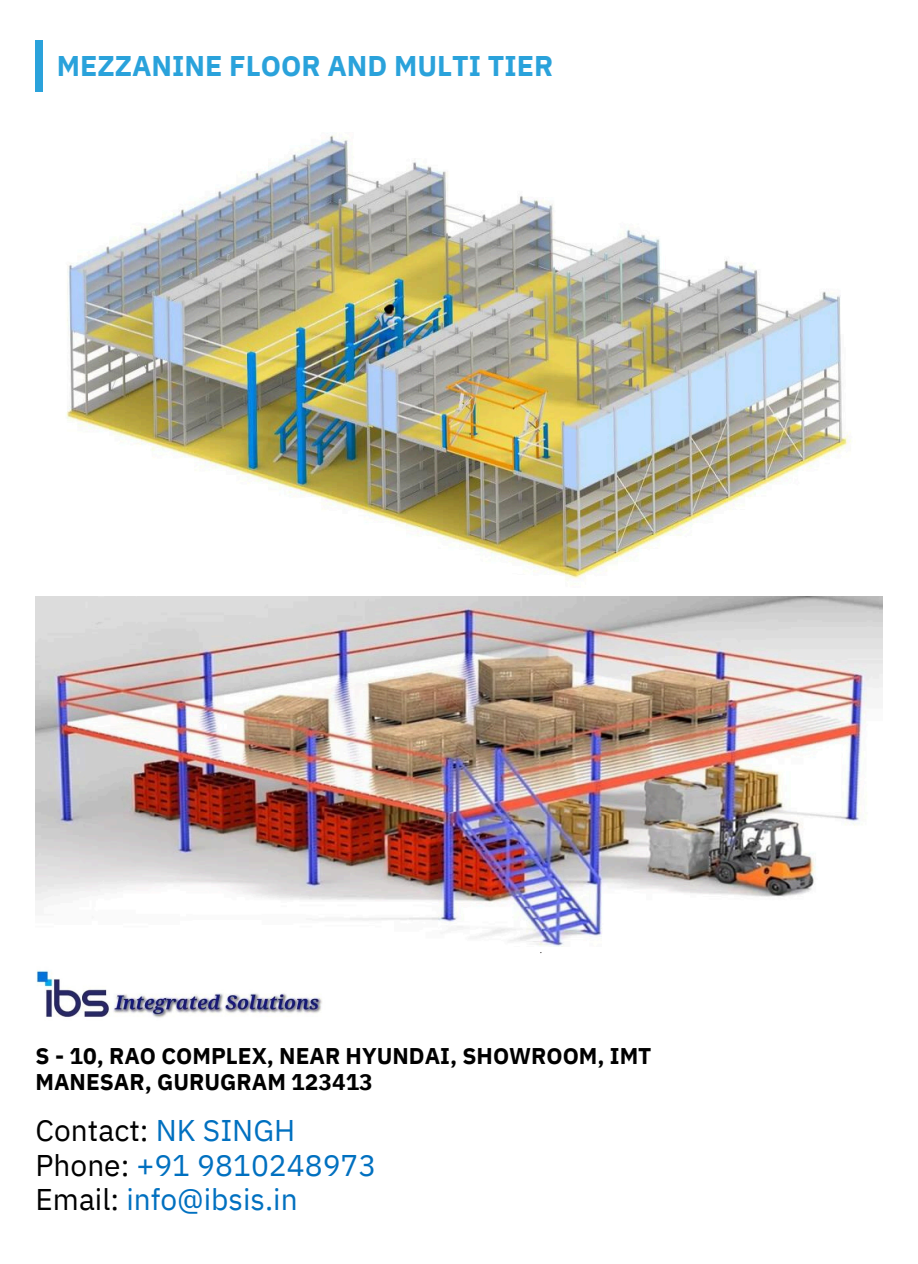
<style>
.page{position:relative;width:918px;height:1264px;background:#fff}
.page>*{position:absolute;margin:0;border:0;box-sizing:border-box;transform-origin:0 0}
.t1{font:29.85px/33.8px "IBM Plex Sans";color:#0070c0}
.t2{font:29.85px "IBM Plex Sans";color:#000}
.t3{font:700 28.5px "IBM Plex Sans";color:#2aa2db}
.t4{font:700 22.65px/25.8px "IBM Plex Sans";color:#000}
.t5{font:italic 9px "IBM Plex Sans";color:#231f20}
.s1{color:#0070c0}
.s2{color:#000}
</style>
<div class="page">
<div style="left:36px;top:40px;width:7px;height:51px;background:#2aa2db"></div>
<img style="left:66px;top:135px;width:785px;height:449px">
<img style="left:36px;top:596px;width:847px;height:350px">
<img style="left:36px;top:970px;width:286px;height:48px">
<p class="t3" style="left:57px;top:47px;width:498px">MEZZANINE FLOOR AND MULTI TIER</p>
<p class="t5" style="left:540px;top:944px;width:4px">.</p>
<p class="t4" style="left:36px;top:1042px;width:617px">S - 10, RAO COMPLEX, NEAR HYUNDAI, SHOWROOM, IMT<br>MANESAR, GURUGRAM 123413</p>
<p class="t2" style="left:36px;top:1109px;width:261px">Contact: <span class="s1">NK SINGH</span></p>
<h2 class="t1" style="left:36px;top:1147px;width:342px"><span class="s2">Phone:</span> +91 9810248973<br><span class="s2">Email:</span> info@ibsis.in</h2>
</div>
